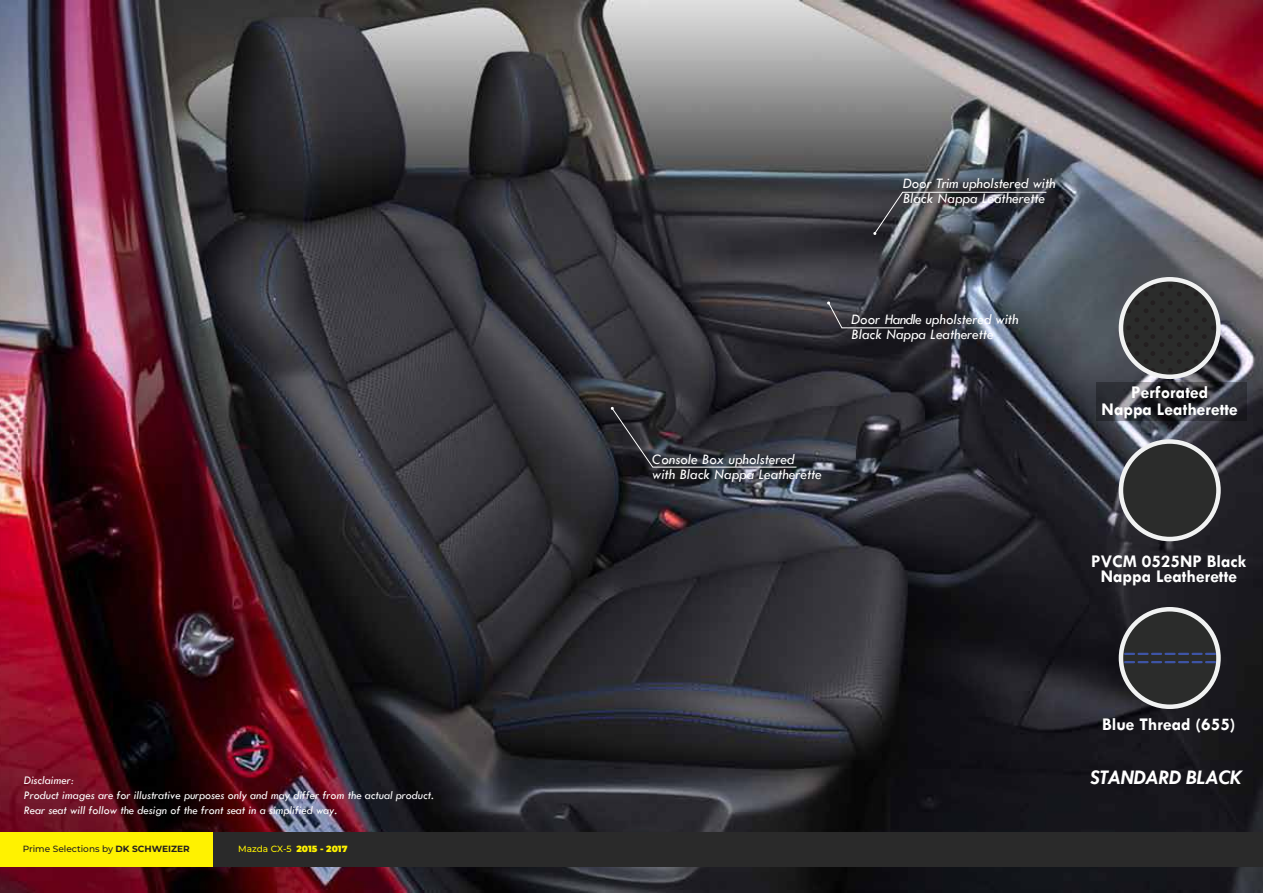
<style>
.page{position:relative;width:1263px;height:893px;background:#fff}
.page>*{position:absolute;margin:0;border:0;box-sizing:border-box;transform-origin:0 0}
.t1{font:italic 700 21px "Tw Cen";letter-spacing:-.02em;color:#fff}
.t2{font:700 18px/14.5px "Tw Cen";color:#fff;text-align:center}
.t3{font:italic 15px/15px "Tw Cen";color:#fff}
.t4{font:italic 12px/15px "Tw Cen";color:#fff}
.t5{font:500 9px "Montserrat";color:#231f20}
.t6{font:500 9px "Montserrat";color:#fff200}
.s1{font-weight:700}
.s2{font-weight:900}
</style>
<div class="page">
<img style="left:0;top:0;width:1262px;height:893px">
<div style="left:1120px;top:609px;width:97px;height:98px;background:#2b2c2b;border-radius:50%"></div>
<div style="left:1119px;top:607px;width:102px;height:102px;border:5px solid #f1f2f2;border-radius:50%"></div>
<svg style="left:1125px;top:653px;width:90px;height:2px"></svg>
<svg style="left:1125px;top:661px;width:90px;height:2px"></svg>
<div style="left:1121px;top:441px;width:97px;height:98px;background:#2b2c2b;border-radius:50%"></div>
<div style="left:1119px;top:439px;width:102px;height:102px;border:5px solid #f1f2f2;border-radius:50%"></div>
<svg style="left:873px;top:192px;width:174px;height:43px;background:#4b4d54"></svg>
<svg style="left:611px;top:407px;width:186px;height:60px;background:#2f2f35"></svg>
<svg style="left:1126px;top:284px;width:90px;height:89px;background:#3c3d3d"></svg>
<div style="left:1119px;top:277px;width:102px;height:102px;border:5px solid #f1f2f2;border-radius:50%"></div>
<svg style="left:1096px;top:382px;width:150px;height:38px;background:#33343a"></svg>
<svg style="left:827px;top:301px;width:77px;height:27px;background:#34343a"></svg>
<div style="left:213px;top:833px;width:1050px;height:34px;background:#2a2a2a"></div>
<div style="left:0;top:833px;width:213px;height:34px;background:#fff200"></div>
<p class="t3" style="left:903px;top:178px;width:154px">Door Trim upholstered with<br>Black Nappa Leatherette</p>
<p class="t3" style="left:851px;top:313px;width:169px">Door Handle upholstered with<br>Black Nappa Leatherette</p>
<p class="t3" style="left:652px;top:453px;width:171px">Console Box upholstered<br>with Black Nappa Leatherette</p>
<h2 class="t2" style="left:1131px;top:387px;width:79px">Perforated</h2>
<h2 class="t2" style="left:1101px;top:403px;width:138px">Nappa Leatherette</h2>
<h2 class="t2" style="left:1091px;top:556px;width:157px">PVCM 0525NP Black<br>Nappa Leatherette</h2>
<h2 class="t2" style="left:1102px;top:718px;width:135px">Blue Thread (655)</h2>
<p class="t4" style="left:24px;top:774px;width:52px">Disclaimer:</p>
<h1 class="t1" style="left:1091px;top:764px;width:153px">STANDARD BLACK</h1>
<p class="t4" style="left:24px;top:789px;width:411px">Product images are for illustrative purposes only and may differ from the actual product.<br>Rear seat will follow the design of the front seat in a simplified way.</p>
<p class="t5" style="left:23px;top:846px;width:168px">Prime Selections by <span class="s1">DK SCHWEIZER</span></p>
<p class="t6" style="left:238px;top:846px;width:111px">Mazda CX-5 <span class="s2">2015 - 2017</span></p>
</div>
